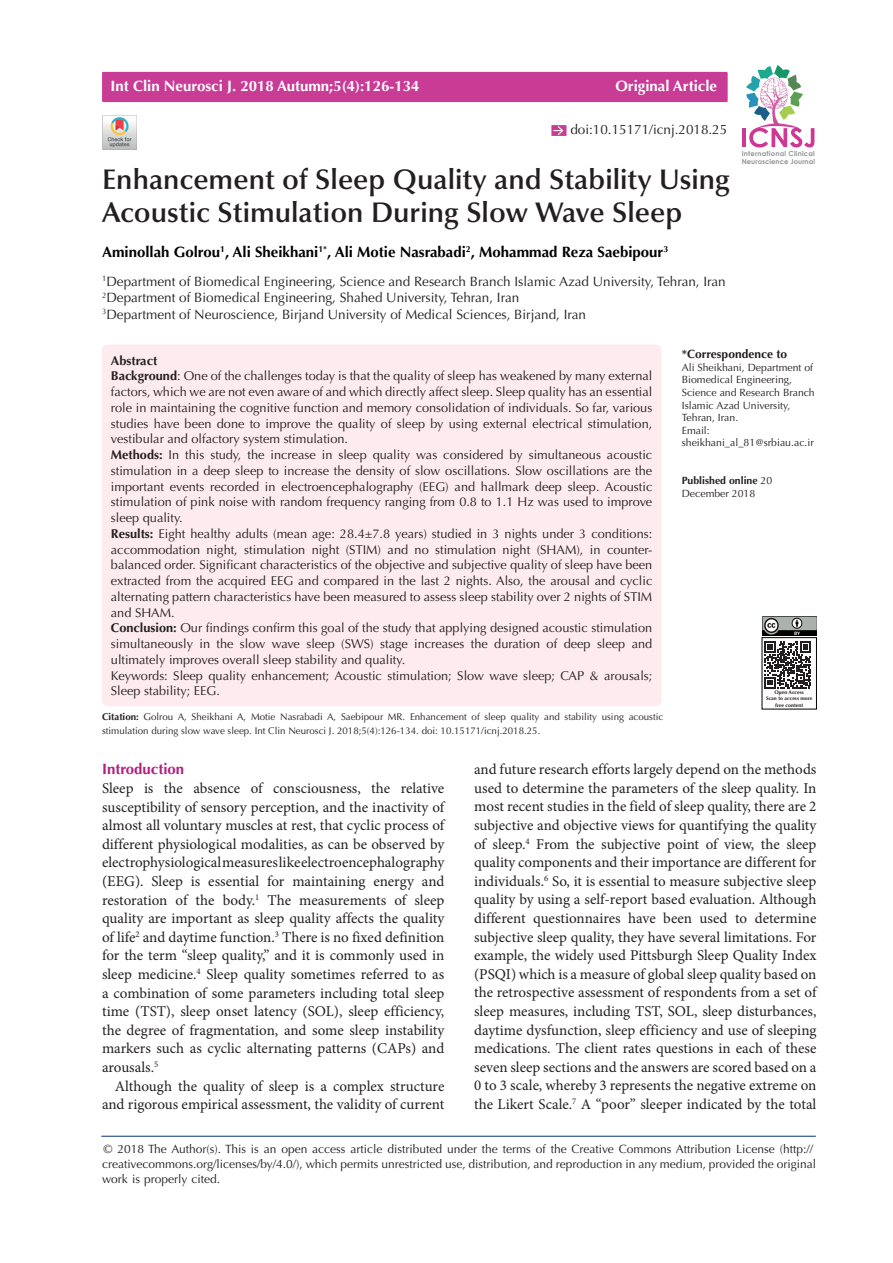
<style>
.page{position:relative;width:893px;height:1263px;background:#fff}
.page>*{position:absolute;margin:0;border:0;box-sizing:border-box;transform-origin:0 0}
.t1{font:600 28.5px/33px "Optima LT Std";color:#231f20}
.Body_Text{font:15px/18.6px "Minion Pro";color:#231f20;text-align:justify}
.t2{font:700 15px "Optima LT Std";color:#000}
.t3{font:700 15px "Optima LT Std";color:#fff}
.t4{font:700 15px "Optima LT Std";color:#b41e82}
.t5{font:13.5px "Optima LT Std";color:#231f20}
.t6{font:12.75px/15.8px "Optima LT Std";color:#231f20;text-align:justify}
.Default{font:700 12.75px "Optima LT Std";color:#231f20}
.t7{font:12px/15px "Optima LT Std";color:#231f20}
.t8{font:700 12px "Optima LT Std";color:#231f20}
.t9{font:10.5px/12.6px "Optima LT Std";color:#231f20}
.t10{font:700 10.5px/12.6px "Optima LT Std";color:#231f20}
.t11{font:9.75px/13.5px "Optima LT Std";color:#231f20}
.t12{font:700 6.9px/8.2px "Century Gothic";letter-spacing:.03em;color:#939598}
.t13{font:700 5.25px "Optima LT Std";color:#231f20}
.s1{font-weight:700}
.s2{font-weight:400}
</style>
<div class="page">
<hr style="left:101px;top:1136px;width:715px;height:1px;background:#053278">
<div style="left:102px;top:345px;width:559px;height:361px;background:#fdebf0;border-radius:6px"></div>
<div style="left:102px;top:72px;width:626px;height:30px;background:#c83c96"></div>
<hr style="left:742px;top:128px;width:4px;height:19px;background:#ce3895">
<svg style="left:746px;top:65px;width:68px;height:82px"></svg>
<svg style="left:764px;top:641px;width:47px;height:47px"></svg>
<img style="left:102px;top:115px;width:34px;height:34px">
<div style="left:551px;top:125px;width:15px;height:11px;background:#c83c96"></div>
<svg style="left:553px;top:125px;width:11px;height:11px"></svg>
<img style="left:762px;top:617px;width:54px;height:19px">
<p class="t3" style="left:111px;top:78px;width:310px">Int Clin Neurosci J. 2018 Autumn;5(4):126-134</p>
<p class="t3" style="left:615px;top:78px;width:103px">Original Article</p>
<p class="t5" style="left:570px;top:122px;width:158px">doi:10.15171/icnj.2018.25</p>
<p class="t12" style="left:742px;top:149px;width:75px">International Clinical<br>Neuroscience Journal</p>
<p class="t1" style="left:102px;top:163px;width:629px">Enhancement of Sleep Quality and Stability Using<br>Acoustic Stimulation During Slow Wave Sleep</p>
<p class="t2" style="left:102px;top:243px;width:568px">Aminollah Golrou<sup>1</sup>, Ali Sheikhani<sup>1*</sup>, Ali Motie Nasrabadi<sup>2</sup>, Mohammad Reza Saebipour<sup>3</sup></p>
<p class="t5" style="left:102px;top:273px;width:625px"><sup>1</sup>Department of Biomedical Engineering, Science and Research Branch Islamic Azad University, Tehran, Iran</p>
<p class="t5" style="left:102px;top:290px;width:419px"><sup>2</sup>Department of Biomedical Engineering, Shahed University, Tehran, Iran</p>
<p class="t5" style="left:102px;top:306px;width:485px"><sup>3</sup>Department of Neuroscience, Birjand University of Medical Sciences, Birjand, Iran</p>
<p class="Default" style="left:111px;top:353px;width:48px">Abstract</p>
<p class="t6" style="left:111px;top:368px;width:543px"><span class="s1">Background</span>: One of the challenges today is that the quality of sleep has weakened by many external factors, which we are not even aware of and which directly affect sleep. Sleep quality has an essential role in maintaining the cognitive function and memory consolidation of individuals. So far, various studies have been done to improve the quality of sleep by using external electrical stimulation, vestibular and olfactory system stimulation.</p>
<p class="t6" style="left:111px;top:447px;width:543px"><span class="s1">Methods:</span> In this study, the increase in sleep quality was considered by simultaneous acoustic stimulation in a deep sleep to increase the density of slow oscillations. Slow oscillations are the important events recorded in electroencephalography (EEG) and hallmark deep sleep. Acoustic stimulation of pink noise with random frequency ranging from 0.8 to 1.1 Hz was used to improve sleep quality.</p>
<p class="t6" style="left:111px;top:526px;width:543px"><span class="s1">Results:</span> Eight healthy adults (mean age: 28.4±7.8 years) studied in 3 nights under 3 conditions: accommodation night, stimulation night (STIM) and no stimulation night (SHAM), in counter&shy;balanced order. Significant characteristics of the objective and subjective quality of sleep have been extracted from the acquired EEG and compared in the last 2 nights. Also, the arousal and cyclic alternating pattern characteristics have been measured to assess sleep stability over 2 nights of STIM and SHAM.</p>
<p class="t6" style="left:111px;top:620px;width:543px"><span class="s1">Conclusion:</span> Our findings confirm this goal of the study that applying designed acoustic stimulation simultaneously in the slow wave sleep (SWS) stage increases the duration of deep sleep and ultimately improves overall sleep stability and quality.</p>
<p class="t6" style="left:111px;top:668px;width:543px">Keywords: Sleep quality enhancement; Acoustic stimulation; Slow wave sleep; CAP &amp; arousals;<br>Sleep stability; EEG.</p>
<p class="t8" style="left:682px;top:347px;width:107px">*Correspondence to</p>
<p class="t9" style="left:682px;top:361px;width:133px">Ali Sheikhani, Department of<br>Biomedical Engineering,</p>
<p class="t9" style="left:682px;top:386px;width:134px">Science and Research Branch<br>Islamic Azad University,<br>Tehran, Iran.</p>
<p class="t9" style="left:682px;top:424px;width:30px">Email:</p>
<p class="t9" style="left:682px;top:437px;width:134px">sheikhani_al_81@srbiau.ac.ir</p>
<p class="t10" style="left:682px;top:474px;width:92px">Published online <span class="s2">20<br>December 2018</span></p>
<p class="t13" style="left:774px;top:689px;width:31px">Open Access</p>
<p class="t13" style="left:766px;top:696px;width:48px">Scan to access more</p>
<p class="t13" style="left:775px;top:702px;width:29px">free content</p>
<p class="t11" style="left:102px;top:710px;width:563px"><span class="s1">Citation:</span> Golrou A, Sheikhani A, Motie Nasrabadi A, Saebipour MR. Enhancement of sleep quality and stability using acoustic stimulation during slow wave sleep. Int Clin Neurosci J. 2018;5(4):126-134. doi: 10.15171/icnj.2018.25.</p>
<p class="t4" style="left:102px;top:760px;width:84px">Introduction</p>
<p class="Body_Text" style="left:102px;top:779px;width:344px">Sleep is the absence of consciousness, the relative susceptibility of sensory perception, and the inactivity of almost all voluntary muscles at rest, that cyclic process of different physiological modalities, as can be observed by electrophysiological measures like electroencephalography (EEG). Sleep is essential for maintaining energy and restoration of the body.<sup>1</sup> The measurements of sleep quality are important as sleep quality affects the quality of life<sup>2</sup> and daytime function.<sup>3</sup> There is no fixed definition for the term “sleep quality,” and it is commonly used in sleep medicine.<sup>4</sup> Sleep quality sometimes referred to as a combination of some parameters including total sleep time (TST), sleep onset latency (SOL), sleep efficiency, the degree of fragmentation, and some sleep instability markers such as cyclic alternating patterns (CAPs) and arousals.<sup>5</sup></p>
<p class="Body_Text" style="left:102px;top:1076px;width:344px;text-align:right">Although the quality of sleep is a complex structure and rigorous empirical assessment, the validity of current</p>
<p class="Body_Text" style="left:474px;top:760px;width:344px">and future research efforts largely depend on the methods used to determine the parameters of the sleep quality. In most recent studies in the field of sleep quality, there are 2 subjective and objective views for quantifying the quality of sleep.<sup>4</sup> From the subjective point of view, the sleep quality components and their importance are different for individuals.<sup>6</sup> So, it is essential to measure subjective sleep quality by using a self-report based evaluation. Although different questionnaires have been used to determine subjective sleep quality, they have several limitations. For example, the widely used Pittsburgh Sleep Quality Index (PSQI) which is a measure of global sleep quality based on the retrospective assessment of respondents from a set of sleep measures, including TST, SOL, sleep disturbances, daytime dysfunction, sleep efficiency and use of sleeping medications. The client rates questions in each of these seven sleep sections and the answers are scored based on a 0 to 3 scale, whereby 3 represents the negative extreme on the Likert Scale.<sup>7</sup> A “poor” sleeper indicated by the total</p>
<p class="t7" style="left:102px;top:1141px;width:716px">© 2018 The Author(s). This is an open access article distributed under the terms of the Creative Commons Attribution License (http:// creativecommons.org/licenses/by/4.0/), which permits unrestricted use, distribution, and reproduction in any medium, provided the original work is properly cited.</p>
</div>
